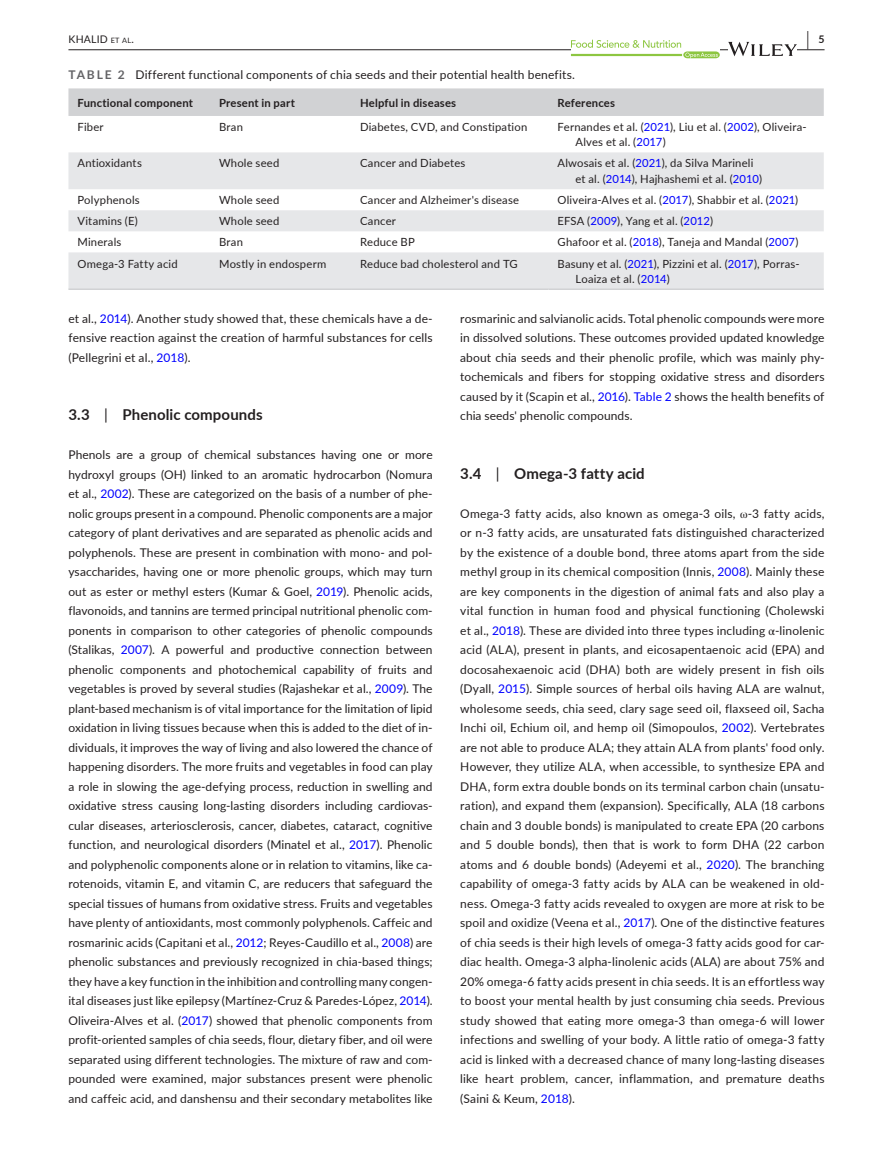
<style>
.page{position:relative;width:893px;height:1174px;background:#fff}
.page>*{position:absolute;margin:0;border:0;box-sizing:border-box;transform-origin:0 0}
.t1{font:700 19.5px "Lato";color:#231f20;scale:.43 1}
.t2{font:700 15px "Lato";letter-spacing:.01em;color:#231f20}
.t3{font:12px/19.5px "Lato";letter-spacing:.01em;color:#231f20;text-align:justify}
.t4{font:11.25px/15.8px "Lato";letter-spacing:.015em;color:#231f20}
.t5{font:700 11.25px "Lato";letter-spacing:.02em;color:#231f20}
.t6{font:10.5px "Lato";letter-spacing:.025em;color:#231f20}
.s1{font-size:7.35px}
.s2{font-weight:700;color:#636366}
.s3{color:#00f}
.s4{font-weight:400}
.s5{font-family:"STIX"}
</style>
<div class="page">
<hr style="left:68px;top:49px;width:756px;height:1px;background:#231f20">
<svg style="left:571px;top:40px;width:149px;height:18px"></svg>
<svg style="left:728px;top:42px;width:69px;height:14px"></svg>
<div style="left:68px;top:88px;width:756px;height:28px;background:#d1d2d4"></div>
<svg style="left:68px;top:152px;width:756px;height:136px;fill:#e6e7e9"></svg>
<hr style="left:68px;top:288px;width:142px;height:2px;background:#d1d2d4">
<hr style="left:210px;top:288px;width:141px;height:2px;background:#d1d2d4">
<hr style="left:351px;top:288px;width:197px;height:2px;background:#d1d2d4">
<hr style="left:548px;top:288px;width:276px;height:2px;background:#d1d2d4">
<p class="t6" style="left:68px;top:31px;width:67px">KHALID <span class="s1">et al</span>.</p>
<h1 class="t1" style="left:807px;top:25px;width:43px">| <sup>5</sup></h1>
<p class="t3" style="left:68px;top:64px;width:508px"><span class="s2">TABLE 2</span> Different functional components of chia seeds and their potential health benefits.</p>
<p class="t5" style="left:77px;top:94px;width:117px">Functional component</p>
<p class="t5" style="left:219px;top:94px;width:77px">Present in part</p>
<p class="t5" style="left:360px;top:94px;width:98px">Helpful in diseases</p>
<p class="t5" style="left:557px;top:94px;width:59px">References</p>
<p class="t4" style="left:77px;top:118px;width:28px">Fiber</p>
<p class="t4" style="left:219px;top:118px;width:25px">Bran</p>
<p class="t4" style="left:360px;top:118px;width:169px">Diabetes, CVD, and Constipation</p>
<p class="t4" style="left:575px;top:118px;width:233px;text-indent:-18px">Fernandes et al. (<span class="s3">2021</span>), Liu et al. (<span class="s3">2002</span>), Oliveira-<br>Alves et al. (<span class="s3">2017</span>)</p>
<p class="t4" style="left:77px;top:155px;width:66px">Antioxidants</p>
<p class="t4" style="left:219px;top:155px;width:62px">Whole seed</p>
<p class="t4" style="left:360px;top:155px;width:107px">Cancer and Diabetes</p>
<p class="t4" style="left:575px;top:155px;width:188px;text-indent:-18px">Alwosais et al. (<span class="s3">2021</span>), da Silva Marineli et al. (<span class="s3">2014</span>), Hajhashemi et al. (<span class="s3">2010</span>)</p>
<p class="t4" style="left:77px;top:192px;width:64px">Polyphenols</p>
<p class="t4" style="left:219px;top:192px;width:62px">Whole seed</p>
<p class="t4" style="left:360px;top:192px;width:160px">Cancer and Alzheimer's disease</p>
<p class="t4" style="left:557px;top:192px;width:242px">Oliveira-Alves et al. (<span class="s3">2017</span>), Shabbir et al. (<span class="s3">2021</span>)</p>
<p class="t4" style="left:77px;top:213px;width:62px">Vitamins (E)</p>
<p class="t4" style="left:219px;top:213px;width:62px">Whole seed</p>
<p class="t4" style="left:360px;top:213px;width:37px">Cancer</p>
<p class="t4" style="left:557px;top:213px;width:157px">EFSA (<span class="s3">2009</span>), Yang et al. (<span class="s3">2012</span>)</p>
<p class="t4" style="left:77px;top:234px;width:45px">Minerals</p>
<p class="t4" style="left:219px;top:234px;width:25px">Bran</p>
<p class="t4" style="left:360px;top:234px;width:56px">Reduce BP</p>
<p class="t4" style="left:557px;top:234px;width:242px">Ghafoor et al. (<span class="s3">2018</span>), Taneja and Mandal (<span class="s3">2007</span>)</p>
<p class="t4" style="left:77px;top:255px;width:102px">Omega-3 Fatty acid</p>
<p class="t4" style="left:219px;top:255px;width:109px">Mostly in endosperm</p>
<p class="t4" style="left:360px;top:255px;width:159px">Reduce bad cholesterol and TG</p>
<p class="t4" style="left:575px;top:255px;width:226px;text-indent:-18px">Basuny et al. (<span class="s3">2021</span>), Pizzini et al. (<span class="s3">2017</span>), Porras-<br>Loaiza et al. (<span class="s3">2014</span>)</p>
<p class="t3" style="left:68px;top:308px;width:366px">et al., <span class="s3">2014</span>). Another study showed that, these chemicals have a de&shy;fensive reaction against the creation of harmful substances for cells (Pellegrini et al., <span class="s3">2018</span>).</p>
<p class="t2" style="left:68px;top:404px;width:196px">3.3 <span class="s4">|</span> Phenolic compounds</p>
<p class="t3" style="left:68px;top:444px;width:366px">Phenols are a group of chemical substances having one or more hydroxyl groups (OH) linked to an aromatic hydrocarbon (Nomura et al., <span class="s3">2002</span>). These are categorized on the basis of a number of phe&shy;nolic groups present in a compound. Phenolic components are a major category of plant derivatives and are separated as phenolic acids and polyphenols. These are present in combination with mono- and pol&shy;ysaccharides, having one or more phenolic groups, which may turn out as ester or methyl esters (Kumar &amp; Goel, <span class="s3">2019</span>). Phenolic acids, flavonoids, and tannins are termed principal nutritional phenolic com&shy;ponents in comparison to other categories of phenolic compounds (Stalikas, <span class="s3">2007</span>). A powerful and productive connection between phenolic components and photochemical capability of fruits and vegetables is proved by several studies (Rajashekar et al., <span class="s3">2009</span>). The plant-based mechanism is of vital importance for the limitation of lipid oxidation in living tissues because when this is added to the diet of in&shy;dividuals, it improves the way of living and also lowered the chance of happening disorders. The more fruits and vegetables in food can play a role in slowing the age-defying process, reduction in swelling and oxidative stress causing long-lasting disorders including cardiovas&shy;cular diseases, arteriosclerosis, cancer, diabetes, cataract, cognitive function, and neurological disorders (Minatel et al., <span class="s3">2017</span>). Phenolic and polyphenolic components alone or in relation to vitamins, like ca&shy;rotenoids, vitamin E, and vitamin C, are reducers that safeguard the special tissues of humans from oxidative stress. Fruits and vegetables have plenty of antioxidants, most commonly polyphenols. Caffeic and rosmarinic acids (Capitani et al., <span class="s3">2012</span>; Reyes-Caudillo et al., <span class="s3">2008</span>) are phenolic substances and previously recognized in chia-based things; they have a key function in the inhibition and controlling many congen&shy;ital diseases just like epilepsy (Martínez-Cruz &amp; Paredes-López, <span class="s3">2014</span>).<br>Oliveira-Alves et al. (<span class="s3">2017</span>) showed that phenolic components from profit-oriented samples of chia seeds, flour, dietary fiber, and oil were separated using different technologies. The mixture of raw and com&shy;pounded were examined, major substances present were phenolic and caffeic acid, and danshensu and their secondary metabolites like</p>
<p class="t3" style="left:460px;top:308px;width:366px">rosmarinic and salvianolic acids. Total phenolic compounds were more in dissolved solutions. These outcomes provided updated knowledge about chia seeds and their phenolic profile, which was mainly phy&shy;tochemicals and fibers for stopping oxidative stress and disorders caused by it (Scapin et al., <span class="s3">2016</span>). <span class="s3">Table 2</span> shows the health benefits of chia seeds' phenolic compounds.</p>
<p class="t2" style="left:460px;top:462px;width:186px">3.4 <span class="s4">|</span> Omega-3 fatty acid</p>
<p class="t3" style="left:460px;top:503px;width:366px">Omega-3 fatty acids, also known as omega-3 oils, <span class="s5">ω</span>-3 fatty acids, or n-3 fatty acids, are unsaturated fats distinguished characterized by the existence of a double bond, three atoms apart from the side methyl group in its chemical composition (Innis, <span class="s3">2008</span>). Mainly these are key components in the digestion of animal fats and also play a vital function in human food and physical functioning (Cholewski et al., <span class="s3">2018</span>). These are divided into three types including <span class="s5">α</span>-linolenic acid (ALA), present in plants, and eicosapentaenoic acid (EPA) and docosahexaenoic acid (DHA) both are widely present in fish oils (Dyall, <span class="s3">2015</span>). Simple sources of herbal oils having ALA are walnut, wholesome seeds, chia seed, clary sage seed oil, flaxseed oil, Sacha Inchi oil, Echium oil, and hemp oil (Simopoulos, <span class="s3">2002</span>). Vertebrates are not able to produce ALA; they attain ALA from plants' food only.<br>However, they utilize ALA, when accessible, to synthesize EPA and DHA, form extra double bonds on its terminal carbon chain (unsatu&shy;ration), and expand them (expansion). Specifically, ALA (18 carbons chain and 3 double bonds) is manipulated to create EPA (20 carbons and 5 double bonds), then that is work to form DHA (22 carbon atoms and 6 double bonds) (Adeyemi et al., <span class="s3">2020</span>). The branching capability of omega-3 fatty acids by ALA can be weakened in old&shy;ness. Omega-3 fatty acids revealed to oxygen are more at risk to be spoil and oxidize (Veena et al., <span class="s3">2017</span>). One of the distinctive features of chia seeds is their high levels of omega-3 fatty acids good for car&shy;diac health. Omega-3 alpha-linolenic acids (ALA) are about 75% and 20% omega-6 fatty acids present in chia seeds. It is an effortless way to boost your mental health by just consuming chia seeds. Previous study showed that eating more omega-3 than omega-6 will lower infections and swelling of your body. A little ratio of omega-3 fatty acid is linked with a decreased chance of many long-lasting diseases like heart problem, cancer, inflammation, and premature deaths (Saini &amp; Keum, <span class="s3">2018</span>).</p>
</div>
